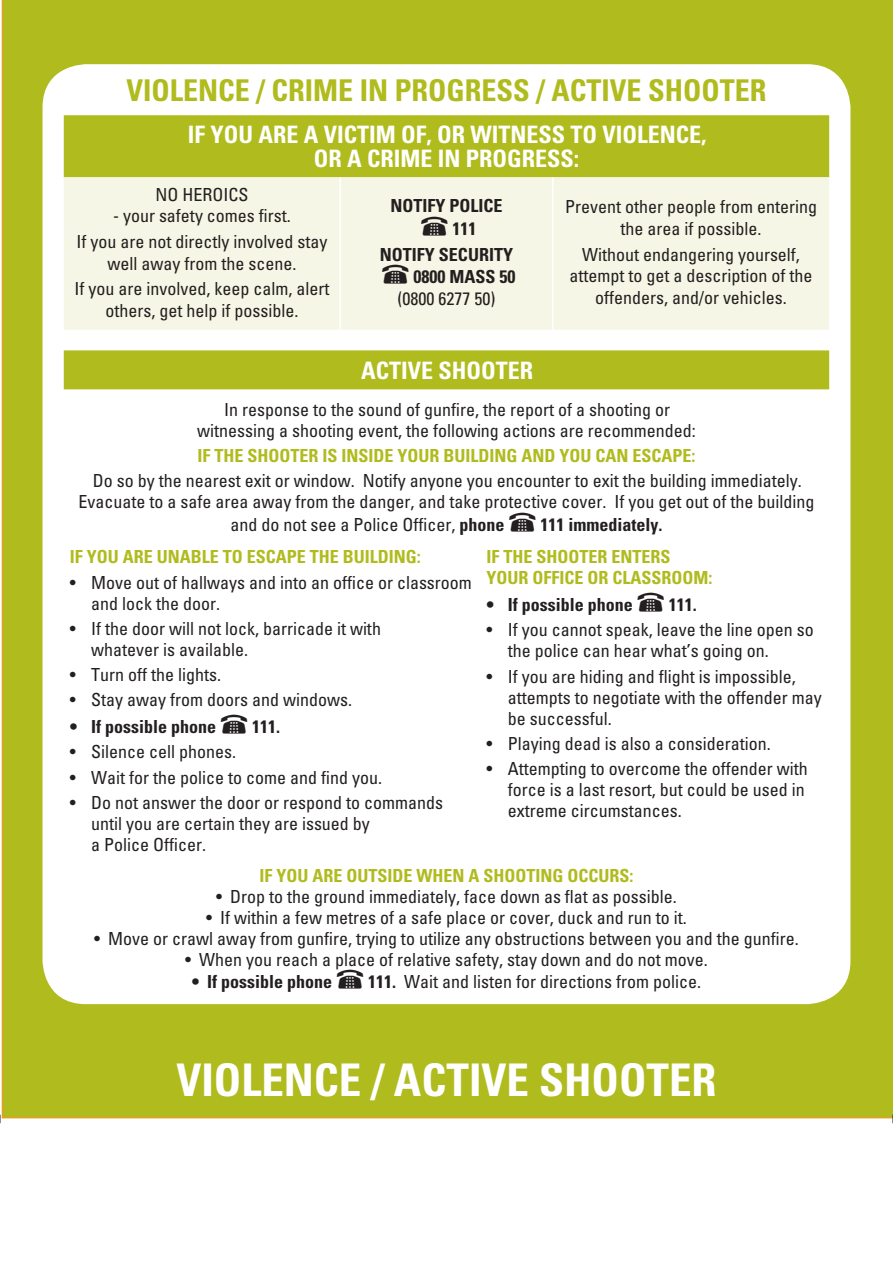
<style>
.page{position:relative;width:893px;height:1263px;background:#fff}
.page>*{position:absolute;margin:0;border:0;box-sizing:border-box;transform-origin:0 0}
.t1{font:45px "Univers Condensed Bold Macron";color:#fff}
.t2{font:30px "Univers Condensed Bold Macron";color:#b0bb1d}
.t3{font:24px/24px "Univers Condensed Bold Macron";color:#fff;text-align:center}
.t4{font:18px/21px "Univers Condensed Macron";color:#231f20;text-align:center}
.t5{font:18px/21px "Univers Condensed Bold Macron";color:#b0bb1d}
.t6{font:18px/22.5px "Univers Condensed Bold Macron";color:#231f20;text-align:center}
.s1{font-family:"Monotype Sorts";font-size:39px}
.s2{font-family:"Univers Condensed Bold Macron"}
</style>
<div class="page">
<div style="left:2px;top:0;width:891px;height:1118px;background:#b0bb1d"></div>
<div style="left:43px;top:65px;width:807px;height:938px;background:#fff;border-radius:43px"></div>
<div style="left:64px;top:115px;width:765px;height:62px;background:#b0bb1d;border:2px solid #b0bb1d"></div>
<div style="left:64px;top:177px;width:765px;height:153px;background:#f5f6e5"></div>
<hr style="left:339px;top:177px;width:2px;height:153px;background:#fff">
<hr style="left:552px;top:177px;width:2px;height:153px;background:#fff">
<div style="left:64px;top:350px;width:765px;height:39px;background:#b0bb1d;border:2px solid #b0bb1d"></div>
<h2 class="t2" style="left:126px;top:72px;width:642px">VIOLENCE / CRIME IN PROGRESS / ACTIVE SHOOTER</h2>
<h3 class="t3" style="left:188px;top:122px;width:520px">IF YOU ARE A VICTIM OF, OR WITNESS TO VIOLENCE,<br>OR A CRIME IN PROGRESS:</h3>
<p class="t4" style="left:155px;top:183px;width:95px">NO HEROICS</p>
<p class="t4" style="left:77px;top:202px;width:252px;line-height:25.8px">- your safety comes first.<br>If you are not directly involved stay</p>
<p class="t4" style="left:75px;top:250px;width:256px;line-height:25.8px">well away from the scene.<br>If you are involved, keep calm, alert</p>
<p class="t4" style="left:106px;top:300px;width:194px">others, get help if possible.</p>
<p class="t6" style="left:390px;top:194px;width:114px">NOTIFY POLICE <span class="s1">%</span> 111</p>
<p class="t6" style="left:380px;top:243px;width:137px;text-align:left">NOTIFY SECURITY <span class="s1">%</span> 0800 MASS 50</p>
<p class="t4" style="left:397px;top:287px;width:99px">(0800 6277 50)</p>
<p class="t4" style="left:565px;top:196px;width:253px;line-height:21.6px">Prevent other people from entering the area if possible.</p>
<p class="t4" style="left:569px;top:243px;width:244px;line-height:21.6px">Without endangering yourself, attempt to get a description of the offenders, and/or vehicles.</p>
<h3 class="t3" style="left:361px;top:358px;width:174px">ACTIVE SHOOTER</h3>
<p class="t4" style="left:197px;top:398px;width:500px">In response to the sound of gunfire, the report of a shooting or witnessing a shooting event, the following actions are recommended:</p>
<p class="t5" style="left:197px;top:445px;width:500px">IF THE SHOOTER IS INSIDE YOUR BUILDING AND YOU CAN ESCAPE:</p>
<p class="t4" style="left:79px;top:469px;width:737px;line-height:21.8px">Do so by the nearest exit or window. Notify anyone you encounter to exit the building immediately.<br>Evacuate to a safe area away from the danger, and take protective cover. If you get out of the building and do not see a Police Officer, <span class="s2">phone</span> <span class="s1">%</span> <span class="s2">111 immediately.</span></p>
<p class="t5" style="left:70px;top:546px;width:352px">IF YOU ARE UNABLE TO ESCAPE THE BUILDING:</p>
<p class="t4" style="left:91px;top:571px;width:382px;text-align:left;text-indent:-21px">• Move out of hallways and into an office or classroom and lock the door.</p>
<p class="t4" style="left:91px;top:617px;width:291px;text-align:left;text-indent:-21px">• If the door will not lock, barricade it with whatever is available.</p>
<p class="t4" style="left:70px;top:664px;width:153px">• Turn off the lights.</p>
<p class="t4" style="left:70px;top:689px;width:284px">• Stay away from doors and windows.</p>
<p class="t6" style="left:70px;top:715px;width:212px">• If possible phone <span class="s1">%</span> 111.</p>
<p class="t4" style="left:70px;top:741px;width:168px">• Silence cell phones.</p>
<p class="t4" style="left:70px;top:766px;width:314px">• Wait for the police to come and find you.</p>
<p class="t4" style="left:91px;top:791px;width:353px;text-align:left;text-indent:-21px">• Do not answer the door or respond to commands until you are certain they are issued by<br>a Police Officer.</p>
<p class="t5" style="left:486px;top:546px;width:228px">IF THE SHOOTER ENTERS<br>YOUR OFFICE OR CLASSROOM:</p>
<p class="t6" style="left:486px;top:593px;width:212px">• If possible phone <span class="s1">%</span> 111.</p>
<p class="t4" style="left:508px;top:619px;width:307px;text-align:left;text-indent:-21px">• If you cannot speak, leave the line open so the police can hear what’s going on.</p>
<p class="t4" style="left:508px;top:665px;width:315px;text-align:left;text-indent:-21px">• If you are hiding and flight is impossible, attempts to negotiate with the offender may be successful.</p>
<p class="t4" style="left:486px;top:732px;width:286px">• Playing dead is also a consideration.</p>
<p class="t4" style="left:508px;top:758px;width:301px;text-align:left;text-indent:-21px">• Attempting to overcome the offender with force is a last resort, but could be used in extreme circumstances.</p>
<p class="t5" style="left:259px;top:865px;width:376px">IF YOU ARE OUTSIDE WHEN A SHOOTING OCCURS:</p>
<p class="t4" style="left:216px;top:885px;width:462px">• Drop to the ground immediately, face down as flat as possible.</p>
<p class="t4" style="left:206px;top:906px;width:482px">• If within a few metres of a safe place or cover, duck and run to it.</p>
<p class="t4" style="left:94px;top:927px;width:706px">• Move or crawl away from gunfire, trying to utilize any obstructions between you and the gunfire.</p>
<p class="t4" style="left:185px;top:948px;width:524px">• When you reach a place of relative safety, stay down and do not move.</p>
<p class="t4" style="left:192px;top:971px;width:511px"><span class="s2">• If possible phone</span> <span class="s1">%</span> <span class="s2">111.</span> Wait and listen for directions from police.</p>
<h1 class="t1" style="left:176px;top:1052px;width:542px">VIOLENCE / ACTIVE SHOOTER</h1>
</div>
